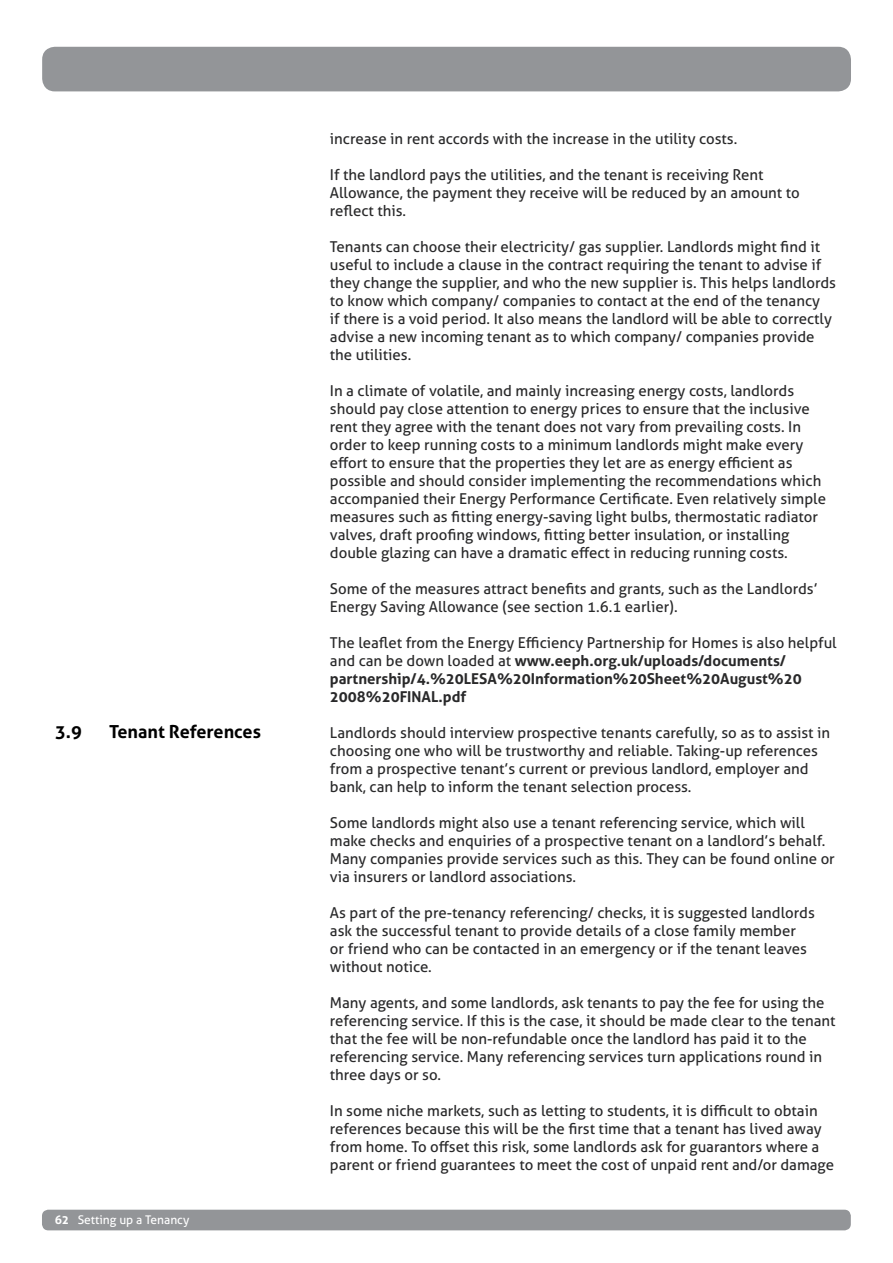
<style>
.page{position:relative;width:893px;height:1263px;background:#fff}
.page>*{position:absolute;margin:0;border:0;box-sizing:border-box;transform-origin:0 0}
.t1{font:700 18px "Aller";color:#000}
.t2{font:15px/18px "Aller";color:#29292a}
.t3{font:700 15px/18px "Aller";color:#29292a}
.t4{font:12px "Aller";color:#fff}
.s1{font-weight:700}
.s2{font-weight:400}
</style>
<div class="page">
<div style="left:42px;top:1210px;width:809px;height:20px;background:#939598;border-radius:6px"></div>
<div style="left:42px;top:47px;width:809px;height:44px;background:#939598;border-radius:13px"></div>
<p class="t1" style="left:55px;top:721px;width:28px">3.9</p>
<p class="t1" style="left:109px;top:721px;width:153px">Tenant References</p>
<p class="t4" style="left:55px;top:1212px;width:136px"><span class="s1">62</span> Setting up a Tenancy</p>
<p class="t2" style="left:330px;top:130px;width:409px">increase in rent accords with the increase in the utility costs.</p>
<p class="t2" style="left:330px;top:166px;width:471px">If the landlord pays the utilities, and the tenant is receiving Rent<br>Allowance, the payment they receive will be reduced by an amount to reflect this.</p>
<p class="t2" style="left:330px;top:238px;width:508px">Tenants can choose their electricity/ gas supplier. Landlords might find it useful to include a clause in the contract requiring the tenant to advise if they change the supplier, and who the new supplier is. This helps landlords to know which company/ companies to contact at the end of the tenancy<br>if there is a void period. It also means the landlord will be able to correctly advise a new incoming tenant as to which company/ companies provide the utilities.</p>
<p class="t2" style="left:330px;top:382px;width:498px">In a climate of volatile, and mainly increasing energy costs, landlords should pay close attention to energy prices to ensure that the inclusive rent they agree with the tenant does not vary from prevailing costs. In order to keep running costs to a minimum landlords might make every effort to ensure that the properties they let are as energy efficient as possible and should consider implementing the recommendations which accompanied their Energy Performance Certificate. Even relatively simple measures such as fitting energy-saving light bulbs, thermostatic radiator valves, draft proofing windows, fitting better insulation, or installing double glazing can have a dramatic effect in reducing running costs.</p>
<p class="t2" style="left:330px;top:580px;width:489px">Some of the measures attract benefits and grants, such as the Landlords’<br>Energy Saving Allowance (see section 1.6.1 earlier).</p>
<p class="t3" style="left:330px;top:634px;width:508px"><span class="s2">The leaflet from the Energy Efficiency Partnership for Homes is also helpful and can be down loaded at</span> www.eeph.org.uk/uploads/documents/ partnership/4.%20LESA%20Information%20Sheet%20August%20<br>2008%20FINAL.pdf</p>
<p class="t2" style="left:330px;top:724px;width:502px">Landlords should interview prospective tenants carefully, so as to assist in choosing one who will be trustworthy and reliable. Taking-up references from a prospective tenant’s current or previous landlord, employer and bank, can help to inform the tenant selection process.</p>
<p class="t2" style="left:330px;top:814px;width:506px">Some landlords might also use a tenant referencing service, which will make checks and enquiries of a prospective tenant on a landlord’s behalf.<br>Many companies provide services such as this. They can be found online or via insurers or landlord associations.</p>
<p class="t2" style="left:330px;top:904px;width:486px">As part of the pre-tenancy referencing/ checks, it is suggested landlords ask the successful tenant to provide details of a close family member<br>or friend who can be contacted in an emergency or if the tenant leaves without notice.</p>
<p class="t2" style="left:330px;top:994px;width:507px">Many agents, and some landlords, ask tenants to pay the fee for using the referencing service. If this is the case, it should be made clear to the tenant that the fee will be non-refundable once the landlord has paid it to the referencing service. Many referencing services turn applications round in three days or so.</p>
<p class="t2" style="left:330px;top:1102px;width:506px">In some niche markets, such as letting to students, it is difficult to obtain references because this will be the first time that a tenant has lived away from home. To offset this risk, some landlords ask for guarantors where a parent or friend guarantees to meet the cost of unpaid rent and/or damage</p>
</div>
